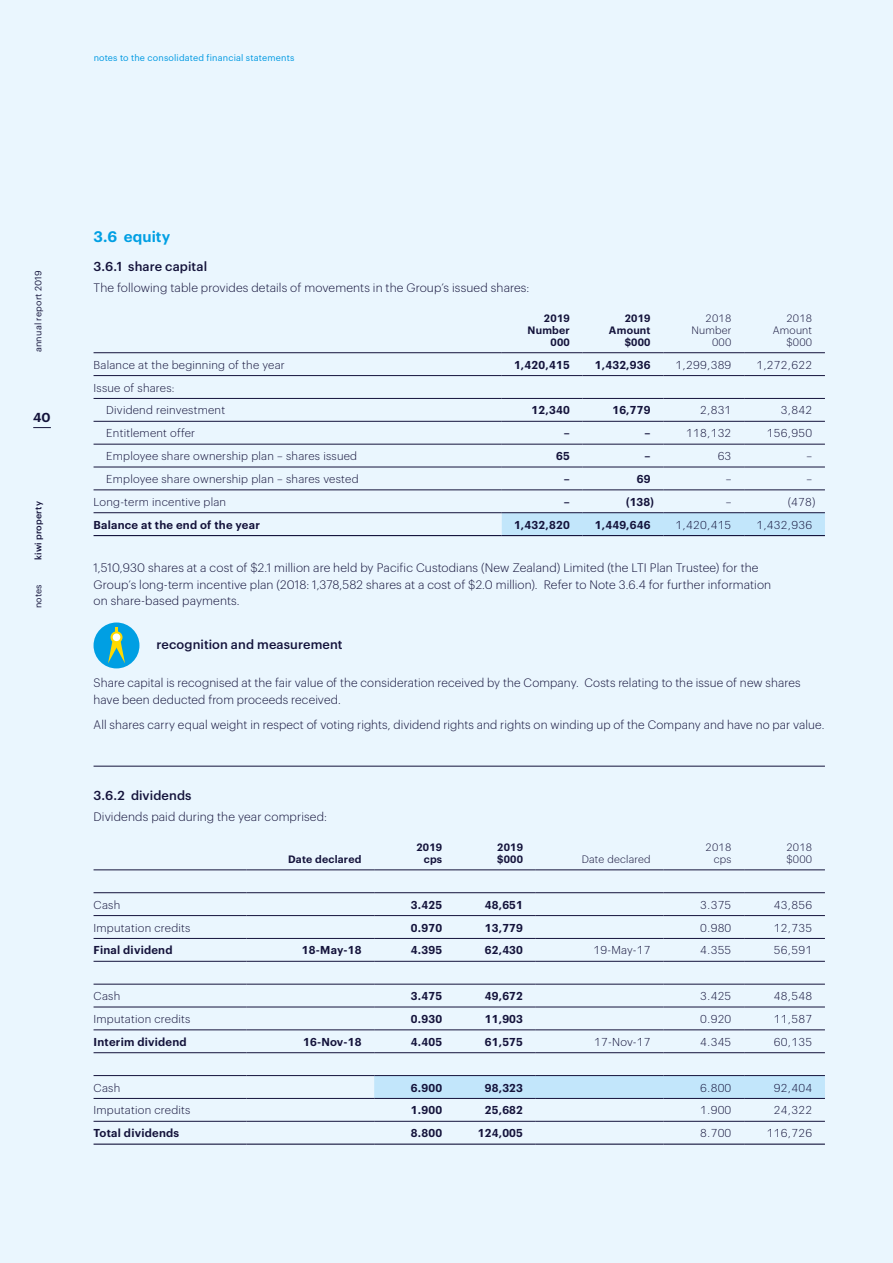
<style>
.page{position:relative;width:893px;height:1263px;background:#eaf6fe}
.page>*{position:absolute;margin:0;border:0;box-sizing:border-box;transform-origin:0 0}
.KPL_Financials_Heade{font:600 15px "Graphik";letter-spacing:.005em;color:#009fe3}
.KPL_Financials_Heade-2{font:500 12.75px "Graphik";letter-spacing:.01em;color:#14133b}
.t1{font:600 12.75px "Graphik";color:#14133b}
.KPL_Financials_Body{font:300 12px/16.5px "Graphik";letter-spacing:.01em;color:#14133b}
.KPL_Financials_Table{font:300 11.25px "Graphik";letter-spacing:.02em;color:#14133b}
.KPL_Financials_Table-2{font:600 11.25px "Graphik";letter-spacing:.02em;color:#14133b}
.KPL_Financials_Table-3{font:600 10.5px/12px "Graphik";letter-spacing:.02em;color:#14133b;text-align:right}
.KPL_Financials_Table-4{font:300 10.5px/12px "Graphik";letter-spacing:.02em;color:#14133b;text-align:right}
.t2{font:9px "Graphik";letter-spacing:.02em;color:#009fe3}
.t3{font:9px "Graphik";letter-spacing:.02em;color:#14133b}
.t4{font:500 9px "Graphik";letter-spacing:.02em;color:#14133b}
</style>
<div class="page">
<p class="t2" style="left:94px;top:50px;width:202px">notes to the consolidated financial statements</p>
<p class="t3" style="left:31px;top:352px;width:83px;rotate:-90deg">annual report 2019</p>
<p class="t1" style="left:33px;top:408px;width:19px">40</p>
<p class="t4" style="left:31px;top:560px;width:60px;rotate:-90deg">kiwi property</p>
<p class="t3" style="left:31px;top:608px;width:26px;rotate:-90deg">notes</p>
<p class="KPL_Financials_Heade" style="left:94px;top:225px;width:78px">3.6 equity</p>
<p class="KPL_Financials_Heade-2" style="left:94px;top:257px;width:115px">3.6.1 share capital</p>
<p class="KPL_Financials_Body" style="left:94px;top:278px;width:437px">The following table provides details of movements in the Group’s issued shares:</p>
<p class="KPL_Financials_Table-3" style="left:528px;top:311px;width:44px">2019<br>Number<br>000</p>
<p class="KPL_Financials_Table-3" style="left:609px;top:311px;width:43px">2019<br>Amount $000</p>
<p class="KPL_Financials_Table-4" style="left:691px;top:311px;width:42px">2018<br>Number<br>000</p>
<p class="KPL_Financials_Table-4" style="left:773px;top:311px;width:41px">2018<br>Amount $000</p>
<p class="KPL_Financials_Table" style="left:94px;top:356px;width:193px">Balance at the beginning of the year</p>
<p class="KPL_Financials_Table-2" style="left:514px;top:356px;width:57px">1,420,415</p>
<p class="KPL_Financials_Table-2" style="left:595px;top:356px;width:57px">1,432,936</p>
<p class="KPL_Financials_Table" style="left:676px;top:356px;width:57px">1,299,389</p>
<p class="KPL_Financials_Table" style="left:756px;top:356px;width:57px">1,272,622</p>
<p class="KPL_Financials_Table" style="left:94px;top:379px;width:82px">Issue of shares:</p>
<p class="KPL_Financials_Table" style="left:106px;top:402px;width:120px">Dividend reinvestment</p>
<p class="KPL_Financials_Table-2" style="left:532px;top:402px;width:40px">12,340</p>
<p class="KPL_Financials_Table-2" style="left:612px;top:402px;width:40px">16,779</p>
<p class="KPL_Financials_Table" style="left:700px;top:402px;width:33px">2,831</p>
<p class="KPL_Financials_Table" style="left:781px;top:402px;width:33px">3,842</p>
<p class="KPL_Financials_Table" style="left:106px;top:425px;width:90px">Entitlement offer</p>
<p class="KPL_Financials_Table-2" style="left:564px;top:425px;width:8px">–</p>
<p class="KPL_Financials_Table-2" style="left:645px;top:425px;width:8px">–</p>
<p class="KPL_Financials_Table" style="left:686px;top:425px;width:47px">118,132</p>
<p class="KPL_Financials_Table" style="left:767px;top:425px;width:47px">156,950</p>
<p class="KPL_Financials_Table" style="left:106px;top:448px;width:252px">Employee share ownership plan – shares issued</p>
<p class="KPL_Financials_Table-2" style="left:556px;top:447px;width:15px">65</p>
<p class="KPL_Financials_Table-2" style="left:645px;top:447px;width:8px">–</p>
<p class="KPL_Financials_Table" style="left:718px;top:448px;width:15px">63</p>
<p class="KPL_Financials_Table" style="left:806px;top:448px;width:7px">–</p>
<p class="KPL_Financials_Table" style="left:106px;top:471px;width:254px">Employee share ownership plan – shares vested</p>
<p class="KPL_Financials_Table-2" style="left:564px;top:470px;width:8px">–</p>
<p class="KPL_Financials_Table-2" style="left:637px;top:470px;width:15px">69</p>
<p class="KPL_Financials_Table" style="left:726px;top:471px;width:7px">–</p>
<p class="KPL_Financials_Table" style="left:806px;top:471px;width:7px">–</p>
<p class="KPL_Financials_Table" style="left:94px;top:494px;width:134px">Long-term incentive plan</p>
<p class="KPL_Financials_Table-2" style="left:564px;top:493px;width:8px">–</p>
<p class="KPL_Financials_Table-2" style="left:626px;top:493px;width:29px">(138)</p>
<p class="KPL_Financials_Table" style="left:726px;top:494px;width:7px">–</p>
<p class="KPL_Financials_Table" style="left:788px;top:494px;width:29px">(478)</p>
<p class="KPL_Financials_Table-2" style="left:94px;top:516px;width:168px">Balance at the end of the year</p>
<p class="KPL_Financials_Table-2" style="left:514px;top:516px;width:57px">1,432,820</p>
<p class="KPL_Financials_Table-2" style="left:595px;top:516px;width:57px">1,449,646</p>
<p class="KPL_Financials_Table" style="left:676px;top:516px;width:57px">1,420,415</p>
<p class="KPL_Financials_Table" style="left:756px;top:516px;width:57px">1,432,936</p>
<p class="KPL_Financials_Body" style="left:94px;top:559px;width:679px">1,510,930 shares at a cost of $2.1 million are held by Pacific Custodians (New Zealand) Limited (the LTI Plan Trustee) for the<br>Group’s long-term incentive plan (2018: 1,378,582 shares at a cost of $2.0 million). Refer to Note 3.6.4 for further information on share-based payments.</p>
<p class="KPL_Financials_Heade-2" style="left:156px;top:635px;width:188px">recognition and measurement</p>
<p class="KPL_Financials_Body" style="left:94px;top:673px;width:709px">Share capital is recognised at the fair value of the consideration received by the Company. Costs relating to the issue of new shares have been deducted from proceeds received.</p>
<p class="KPL_Financials_Body" style="left:94px;top:715px;width:732px">All shares carry equal weight in respect of voting rights, dividend rights and rights on winding up of the Company and have no par value.</p>
<p class="KPL_Financials_Heade-2" style="left:94px;top:786px;width:100px">3.6.2 dividends</p>
<p class="KPL_Financials_Body" style="left:94px;top:807px;width:235px">Dividends paid during the year comprised:</p>
<p class="KPL_Financials_Table-3" style="left:288px;top:852px;width:75px">Date declared</p>
<p class="KPL_Financials_Table-3" style="left:416px;top:840px;width:27px">2019</p>
<p class="KPL_Financials_Table-3" style="left:424px;top:852px;width:20px">cps</p>
<p class="KPL_Financials_Table-3" style="left:497px;top:840px;width:27px">2019</p>
<p class="KPL_Financials_Table-3" style="left:497px;top:852px;width:27px">$000</p>
<p class="KPL_Financials_Table-4" style="left:582px;top:852px;width:70px">Date declared</p>
<p class="KPL_Financials_Table-4" style="left:706px;top:840px;width:27px">2018</p>
<p class="KPL_Financials_Table-4" style="left:714px;top:852px;width:19px">cps</p>
<p class="KPL_Financials_Table-4" style="left:786px;top:840px;width:27px">2018</p>
<p class="KPL_Financials_Table-4" style="left:786px;top:852px;width:27px">$000</p>
<p class="KPL_Financials_Table" style="left:94px;top:896px;width:28px">Cash</p>
<p class="KPL_Financials_Table-2" style="left:411px;top:896px;width:33px">3.425</p>
<p class="KPL_Financials_Table-2" style="left:485px;top:896px;width:40px">48,651</p>
<p class="KPL_Financials_Table" style="left:700px;top:896px;width:33px">3.375</p>
<p class="KPL_Financials_Table" style="left:774px;top:896px;width:40px">43,856</p>
<p class="KPL_Financials_Table" style="left:94px;top:919px;width:98px">Imputation credits</p>
<p class="KPL_Financials_Table-2" style="left:411px;top:919px;width:33px">0.970</p>
<p class="KPL_Financials_Table-2" style="left:485px;top:919px;width:40px">13,779</p>
<p class="KPL_Financials_Table" style="left:700px;top:919px;width:33px">0.980</p>
<p class="KPL_Financials_Table" style="left:774px;top:919px;width:40px">12,735</p>
<p class="KPL_Financials_Table-2" style="left:94px;top:942px;width:81px">Final dividend</p>
<p class="KPL_Financials_Table-2" style="left:302px;top:942px;width:61px">18-May-18</p>
<p class="KPL_Financials_Table-2" style="left:411px;top:942px;width:33px">4.395</p>
<p class="KPL_Financials_Table-2" style="left:485px;top:942px;width:40px">62,430</p>
<p class="KPL_Financials_Table" style="left:593px;top:942px;width:59px">19-May-17</p>
<p class="KPL_Financials_Table" style="left:700px;top:942px;width:33px">4.355</p>
<p class="KPL_Financials_Table" style="left:774px;top:942px;width:40px">56,591</p>
<p class="KPL_Financials_Table" style="left:94px;top:988px;width:28px">Cash</p>
<p class="KPL_Financials_Table-2" style="left:411px;top:987px;width:33px">3.475</p>
<p class="KPL_Financials_Table-2" style="left:485px;top:987px;width:40px">49,672</p>
<p class="KPL_Financials_Table" style="left:700px;top:988px;width:33px">3.425</p>
<p class="KPL_Financials_Table" style="left:774px;top:988px;width:40px">48,548</p>
<p class="KPL_Financials_Table" style="left:94px;top:1011px;width:98px">Imputation credits</p>
<p class="KPL_Financials_Table-2" style="left:411px;top:1010px;width:33px">0.930</p>
<p class="KPL_Financials_Table-2" style="left:485px;top:1010px;width:40px">11,903</p>
<p class="KPL_Financials_Table" style="left:700px;top:1011px;width:33px">0.920</p>
<p class="KPL_Financials_Table" style="left:774px;top:1011px;width:40px">11,587</p>
<p class="KPL_Financials_Table-2" style="left:94px;top:1033px;width:95px">Interim dividend</p>
<p class="KPL_Financials_Table-2" style="left:303px;top:1033px;width:60px">16-Nov-18</p>
<p class="KPL_Financials_Table-2" style="left:411px;top:1033px;width:33px">4.405</p>
<p class="KPL_Financials_Table-2" style="left:485px;top:1033px;width:40px">61,575</p>
<p class="KPL_Financials_Table" style="left:594px;top:1034px;width:58px">17-Nov-17</p>
<p class="KPL_Financials_Table" style="left:700px;top:1034px;width:33px">4.345</p>
<p class="KPL_Financials_Table" style="left:774px;top:1034px;width:40px">60,135</p>
<p class="KPL_Financials_Table" style="left:94px;top:1079px;width:28px">Cash</p>
<p class="KPL_Financials_Table-2" style="left:411px;top:1079px;width:33px">6.900</p>
<p class="KPL_Financials_Table-2" style="left:485px;top:1079px;width:40px">98,323</p>
<p class="KPL_Financials_Table" style="left:700px;top:1079px;width:33px">6.800</p>
<p class="KPL_Financials_Table" style="left:774px;top:1079px;width:40px">92,404</p>
<p class="KPL_Financials_Table" style="left:94px;top:1102px;width:98px">Imputation credits</p>
<p class="KPL_Financials_Table-2" style="left:411px;top:1102px;width:33px">1.900</p>
<p class="KPL_Financials_Table-2" style="left:485px;top:1102px;width:40px">25,682</p>
<p class="KPL_Financials_Table" style="left:700px;top:1102px;width:33px">1.900</p>
<p class="KPL_Financials_Table" style="left:774px;top:1102px;width:40px">24,322</p>
<p class="KPL_Financials_Table-2" style="left:94px;top:1125px;width:87px">Total dividends</p>
<p class="KPL_Financials_Table-2" style="left:411px;top:1125px;width:33px">8.800</p>
<p class="KPL_Financials_Table-2" style="left:478px;top:1125px;width:47px">124,005</p>
<p class="KPL_Financials_Table" style="left:700px;top:1125px;width:33px">8.700</p>
<p class="KPL_Financials_Table" style="left:767px;top:1125px;width:47px">116,726</p>
</div>
